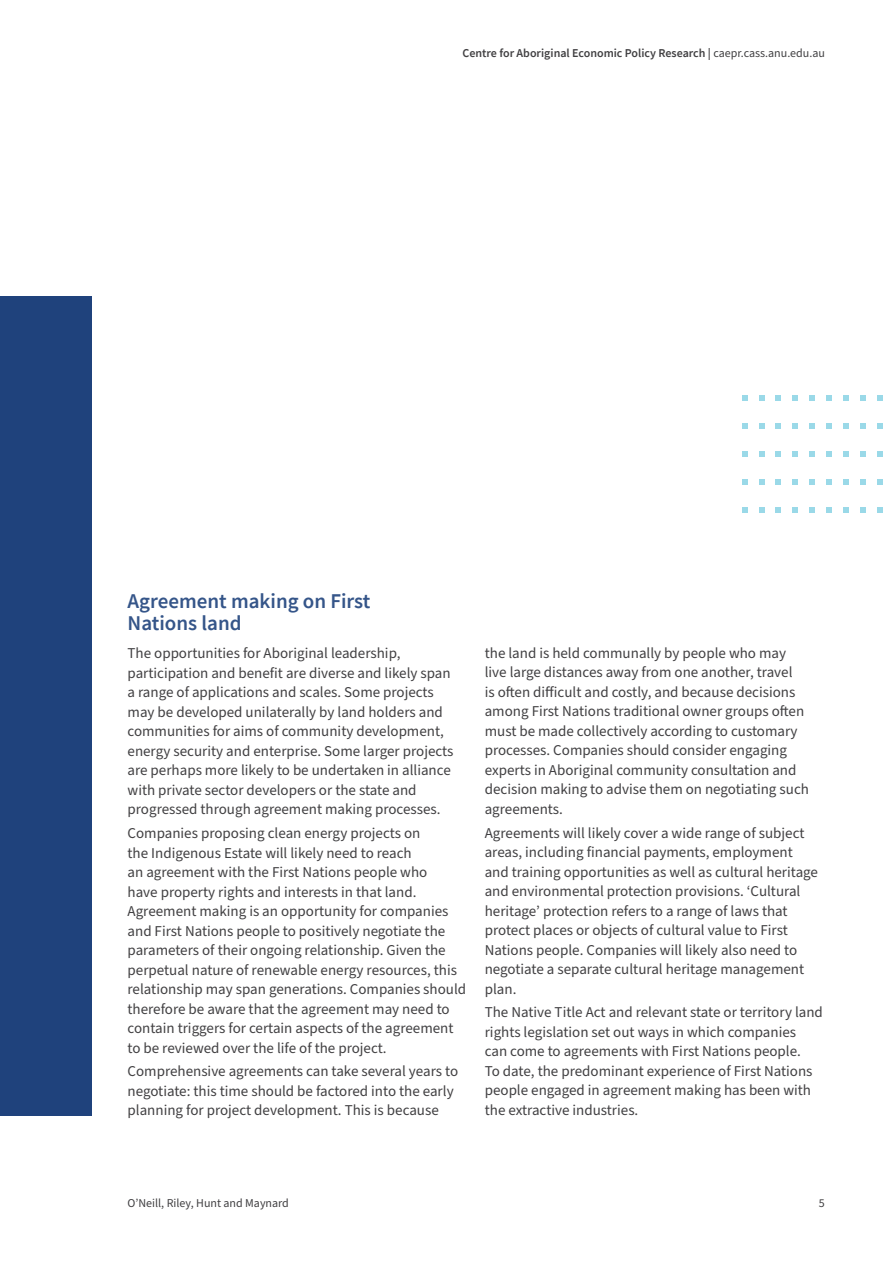
<style>
.page{position:relative;width:893px;height:1263px;background:#fff}
.page>*{position:absolute;margin:0;border:0;box-sizing:border-box;transform-origin:0 0}
.t1{font:600 21px/22.5px "Source Sans Pro";color:#355589}
.t2{font:15px/19.5px "Source Sans Pro";color:#414042}
.t3{font:600 12px "Source Sans Pro";color:#414042}
.t4{font:12px "Source Sans Pro";color:#414042}
.s1{font-weight:400}
</style>
<div class="page">
<div style="left:0;top:296px;width:91px;height:819px;background:#1f427c"></div>
<svg style="left:843px;top:395px;width:6px;height:5px"></svg>
<svg style="left:809px;top:395px;width:6px;height:5px"></svg>
<svg style="left:877px;top:395px;width:5px;height:5px"></svg>
<svg style="left:759px;top:395px;width:5px;height:5px"></svg>
<svg style="left:826px;top:395px;width:6px;height:5px"></svg>
<svg style="left:776px;top:395px;width:5px;height:5px"></svg>
<svg style="left:792px;top:395px;width:6px;height:5px"></svg>
<svg style="left:860px;top:395px;width:6px;height:5px"></svg>
<svg style="left:742px;top:395px;width:6px;height:5px"></svg>
<svg style="left:843px;top:507px;width:6px;height:6px"></svg>
<svg style="left:809px;top:507px;width:6px;height:6px"></svg>
<svg style="left:877px;top:507px;width:5px;height:6px"></svg>
<svg style="left:759px;top:507px;width:5px;height:6px"></svg>
<svg style="left:826px;top:507px;width:6px;height:6px"></svg>
<svg style="left:776px;top:507px;width:5px;height:6px"></svg>
<svg style="left:792px;top:507px;width:6px;height:6px"></svg>
<svg style="left:860px;top:507px;width:6px;height:6px"></svg>
<svg style="left:742px;top:507px;width:6px;height:6px"></svg>
<svg style="left:843px;top:451px;width:6px;height:6px"></svg>
<svg style="left:809px;top:451px;width:6px;height:6px"></svg>
<svg style="left:877px;top:451px;width:5px;height:6px"></svg>
<svg style="left:759px;top:451px;width:5px;height:6px"></svg>
<svg style="left:826px;top:451px;width:6px;height:6px"></svg>
<svg style="left:776px;top:451px;width:5px;height:6px"></svg>
<svg style="left:792px;top:451px;width:6px;height:6px"></svg>
<svg style="left:860px;top:451px;width:6px;height:6px"></svg>
<svg style="left:742px;top:451px;width:6px;height:6px"></svg>
<svg style="left:843px;top:423px;width:6px;height:6px"></svg>
<svg style="left:809px;top:423px;width:6px;height:6px"></svg>
<svg style="left:877px;top:423px;width:5px;height:6px"></svg>
<svg style="left:759px;top:423px;width:5px;height:6px"></svg>
<svg style="left:826px;top:423px;width:6px;height:6px"></svg>
<svg style="left:776px;top:423px;width:5px;height:6px"></svg>
<svg style="left:792px;top:423px;width:6px;height:6px"></svg>
<svg style="left:860px;top:423px;width:6px;height:6px"></svg>
<svg style="left:742px;top:423px;width:6px;height:6px"></svg>
<svg style="left:843px;top:479px;width:6px;height:6px"></svg>
<svg style="left:809px;top:479px;width:6px;height:6px"></svg>
<svg style="left:877px;top:479px;width:5px;height:6px"></svg>
<svg style="left:759px;top:479px;width:5px;height:6px"></svg>
<svg style="left:826px;top:479px;width:6px;height:6px"></svg>
<svg style="left:776px;top:479px;width:5px;height:6px"></svg>
<svg style="left:792px;top:479px;width:6px;height:6px"></svg>
<svg style="left:860px;top:479px;width:6px;height:6px"></svg>
<svg style="left:742px;top:479px;width:6px;height:6px"></svg>
<p class="t3" style="left:463px;top:45px;width:364px">Centre for Aboriginal Economic Policy Research | <span class="s1">caepr.cass.anu.edu.au</span></p>
<h1 class="t1" style="left:128px;top:589px;width:244px">Agreement making on First<br>Nations land</h1>
<p class="t2" style="left:128px;top:644px;width:327px">The opportunities for Aboriginal leadership, participation and benefit are diverse and likely span a range of applications and scales. Some projects may be developed unilaterally by land holders and communities for aims of community development, energy security and enterprise. Some larger projects are perhaps more likely to be undertaken in alliance with private sector developers or the state and progressed through agreement making processes.</p>
<p class="t2" style="left:128px;top:824px;width:340px">Companies proposing clean energy projects on<br>the Indigenous Estate will likely need to reach<br>an agreement with the First Nations people who<br>have property rights and interests in that land.<br>Agreement making is an opportunity for companies and First Nations people to positively negotiate the parameters of their ongoing relationship. Given the perpetual nature of renewable energy resources, this relationship may span generations. Companies should therefore be aware that the agreement may need to contain triggers for certain aspects of the agreement to be reviewed over the life of the project.</p>
<p class="t2" style="left:128px;top:1062px;width:332px">Comprehensive agreements can take several years to negotiate: this time should be factored into the early planning for project development. This is because</p>
<p class="t2" style="left:485px;top:644px;width:326px">the land is held communally by people who may live large distances away from one another, travel<br>is often difficult and costly, and because decisions among First Nations traditional owner groups often must be made collectively according to customary processes. Companies should consider engaging experts in Aboriginal community consultation and decision making to advise them on negotiating such agreements.</p>
<p class="t2" style="left:485px;top:823px;width:335px">Agreements will likely cover a wide range of subject areas, including financial payments, employment and training opportunities as well as cultural heritage and environmental protection provisions. ‘Cultural heritage’ protection refers to a range of laws that protect places or objects of cultural value to First Nations people. Companies will likely also need to negotiate a separate cultural heritage management plan.</p>
<p class="t2" style="left:485px;top:1003px;width:340px">The Native Title Act and relevant state or territory land rights legislation set out ways in which companies<br>can come to agreements with First Nations people.<br>To date, the predominant experience of First Nations people engaged in agreement making has been with the extractive industries.</p>
<p class="t4" style="left:128px;top:1195px;width:163px">O’Neill, Riley, Hunt and Maynard</p>
<p class="t4" style="left:819px;top:1195px;width:7px">5</p>
</div>
